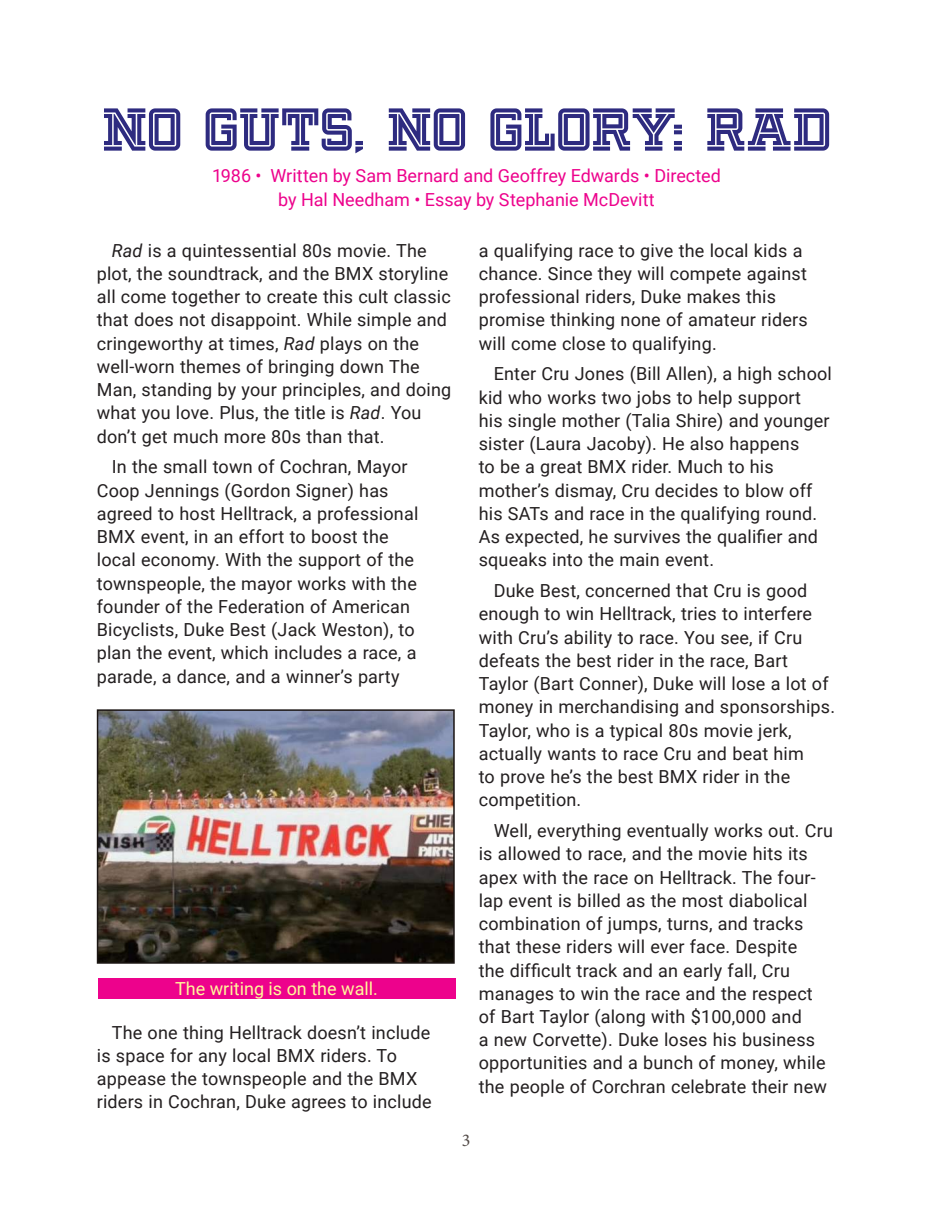
<style>
.page{position:relative;width:932px;height:1215px;background:#fff}
.page>*{position:absolute;margin:0;border:0;box-sizing:border-box;transform-origin:0 0}
.t1{font:55.5px "Fargo Faro NF";letter-spacing:-.005em;color:#2e2b80}
.t2{font:18px/23.2px "Roboto";letter-spacing:.01em;color:#231f20}
.t3{font:18px/24px "Roboto";letter-spacing:-.005em;color:#ed028c;text-align:center}
.t4{font:18px "Roboto";color:#fff79a}
.t5{font:18px "Minion Pro";color:#524a47}
.s1{font-style:italic}
</style>
<div class="page">
<img style="left:100px;top:712px;width:351px;height:249px">
<div style="left:97px;top:709px;width:357px;height:255px;border:2px solid #1b1513"></div>
<div style="left:98px;top:978px;width:357px;height:21px;background:#ed028c"></div>
<h1 class="t1" style="left:102px;top:96px;width:730px">NO GUTS, NO GLORY: RAD</h1>
<p class="t3" style="left:212px;top:163px;width:510px">1986 • Written by Sam Bernard and Geoffrey Edwards • Directed by Hal Needham • Essay by Stephanie McDevitt</p>
<p class="t2" style="left:97px;top:238px;width:356px;text-indent:15px"><span class="s1">Rad</span> is a quintessential 80s movie. The plot, the soundtrack, and the BMX storyline all come together to create this cult classic that does not disappoint. While simple and cringeworthy at times, <span class="s1">Rad</span> plays on the well-worn themes of bringing down The Man, standing by your principles, and doing what you love. Plus, the title is <span class="s1">Rad</span>. You don’t get much more 80s than that.</p>
<p class="t2" style="left:97px;top:455px;width:323px;text-indent:15px">In the small town of Cochran, Mayor Coop Jennings (Gordon Signer) has agreed to host Helltrack, a professional BMX event, in an effort to boost the local economy. With the support of the townspeople, the mayor works with the founder of the Federation of American Bicyclists, Duke Best (Jack Weston), to plan the event, which includes a race, a parade, a dance, and a winner’s party</p>
<p class="t2" style="left:478px;top:238px;width:330px">a qualifying race to give the local kids a chance. Since they will compete against professional riders, Duke makes this promise thinking none of amateur riders will come close to qualifying.</p>
<p class="t2" style="left:478px;top:362px;width:355px;text-indent:15px">Enter Cru Jones (Bill Allen), a high school kid who works two jobs to help support<br>his single mother (Talia Shire) and younger sister (Laura Jacoby). He also happens<br>to be a great BMX rider. Much to his mother’s dismay, Cru decides to blow off his SATs and race in the qualifying round.<br>As expected, he survives the qualifier and squeaks into the main event.</p>
<p class="t2" style="left:478px;top:578px;width:358px;text-indent:15px">Duke Best, concerned that Cru is good enough to win Helltrack, tries to interfere with Cru’s ability to race. You see, if Cru defeats the best rider in the race, Bart Taylor (Bart Conner), Duke will lose a lot of money in merchandising and sponsorships.<br>Taylor, who is a typical 80s movie jerk, actually wants to race Cru and beat him<br>to prove he’s the best BMX rider in the competition.</p>
<p class="t2" style="left:478px;top:818px;width:356px;text-indent:15px">Well, everything eventually works out. Cru is allowed to race, and the movie hits its apex with the race on Helltrack. The four&shy;lap event is billed as the most diabolical combination of jumps, turns, and tracks that these riders will ever face. Despite<br>the difficult track and an early fall, Cru manages to win the race and the respect of Bart Taylor (along with $100,000 and<br>a new Corvette). Duke loses his business opportunities and a bunch of money, while the people of Corchran celebrate their new</p>
<p class="t4" style="left:175px;top:976px;width:204px">The writing is on the wall.</p>
<p class="t2" style="left:97px;top:1020px;width:336px;text-indent:15px">The one thing Helltrack doesn’t include is space for any local BMX riders. To appease the townspeople and the BMX riders in Cochran, Duke agrees to include</p>
<p class="t5" style="left:461px;top:1128px;width:10px">3</p>
</div>
